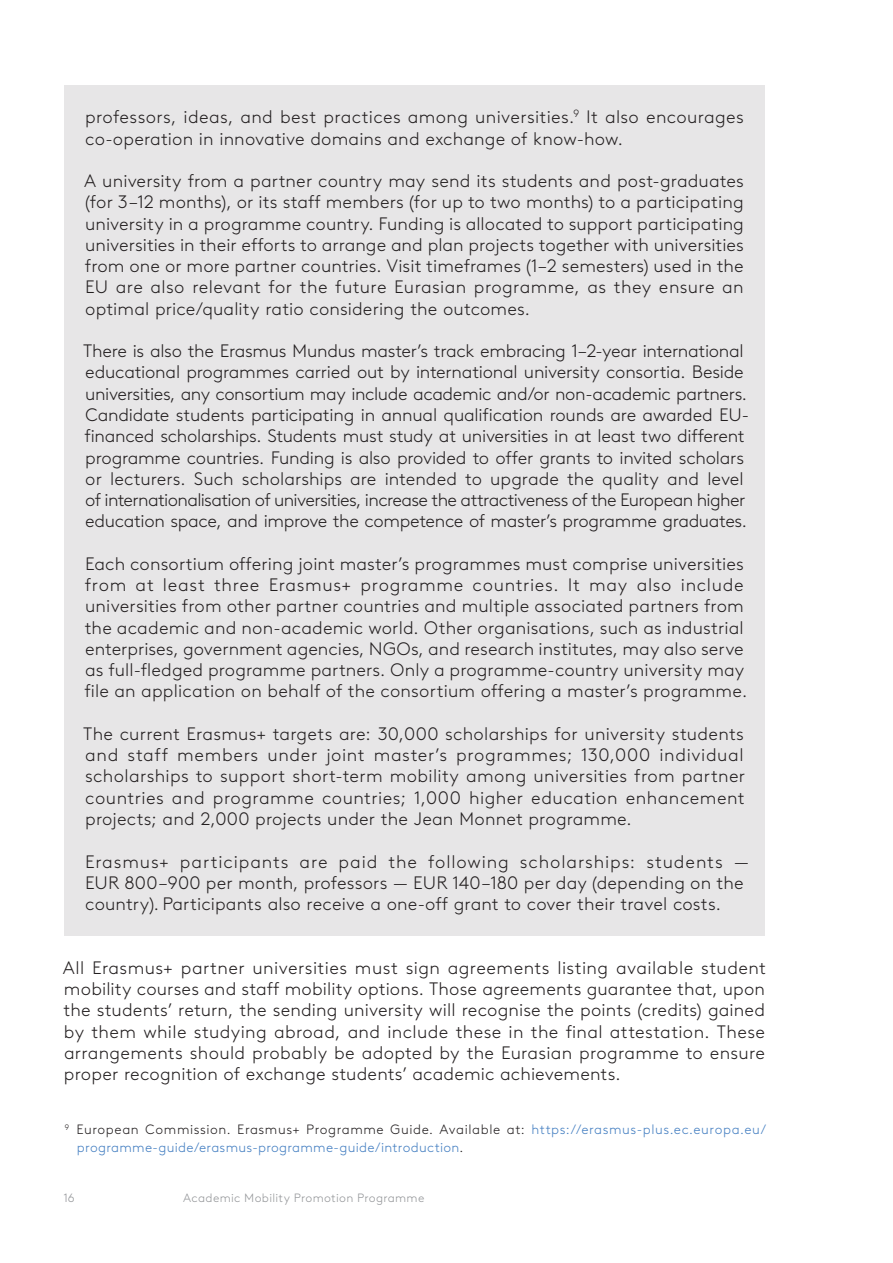
<style>
.page{position:relative;width:893px;height:1263px;background:#fff}
.page>*{position:absolute;margin:0;border:0;box-sizing:border-box;transform-origin:0 0}
.Vrezka_text-12pt{font:300 18px/21.3px "Brown LL Cyr";letter-spacing:.005em;color:#231f20}
.Vrezka_text-12pt-2{font:300 18px/21.3px "Brown LL Cyr";letter-spacing:-.015em;color:#231f20}
.Text-RU-12pt_EN{font:300 18px/21.3px "Brown LL Cyr";letter-spacing:.01em;color:#231f20;text-align:justify}
.Footnote-Text-9pt{font:300 13.5px/18px "Brown LL Cyr";letter-spacing:.04em;color:#437ec1}
.t1{font:300 12px "Brown LL Cyr";letter-spacing:.025em;color:#939598}
.s1{color:#231f20}
</style>
<div class="page">
<div style="left:65px;top:85px;width:700px;height:85px;background:#e7e6e7"></div>
<div style="left:65px;top:149px;width:700px;height:191px;background:#e7e6e7"></div>
<div style="left:65px;top:319px;width:700px;height:234px;background:#e7e6e7"></div>
<div style="left:65px;top:531px;width:700px;height:192px;background:#e7e6e7"></div>
<div style="left:65px;top:701px;width:700px;height:150px;background:#e7e6e7"></div>
<div style="left:65px;top:829px;width:700px;height:107px;background:#e7e6e7"></div>
<p class="Vrezka_text-12pt" style="left:85px;top:106px;width:660px">professors, ideas, and best practices among universities.<sup>9</sup> It also encourages co-operation in innovative domains and exchange of know-how.</p>
<p class="Vrezka_text-12pt" style="left:84px;top:170px;width:661px;text-align:justify">A university from a partner country may send its students and post-graduates (for 3–12 months), or its staff members (for up to two months) to a participating university in a programme country. Funding is allocated to support participating universities in their efforts to arrange and plan projects together with universities from one or more partner countries. Visit timeframes (1–2 semesters) used in the EU are also relevant for the future Eurasian programme, as they ensure an optimal price/quality ratio considering the outcomes.</p>
<p class="Vrezka_text-12pt-2" style="left:83px;top:340px;width:667px">There is also the Erasmus Mundus master’s track embracing 1–2-year international educational programmes carried out by international university consortia. Beside universities, any consortium may include academic and/or non-academic partners.<br>Candidate students participating in annual qualification rounds are awarded EU&shy;financed scholarships. Students must study at universities in at least two different programme countries. Funding is also provided to offer grants to invited scholars or lecturers. Such scholarships are intended to upgrade the quality and level of internationalisation of universities, increase the attractiveness of the European higher education space, and improve the competence of master’s programme graduates.</p>
<p class="Vrezka_text-12pt" style="left:84px;top:553px;width:664px">Each consortium offering joint master’s programmes must comprise universities from at least three Erasmus+ programme countries. It may also include universities from other partner countries and multiple associated partners from the academic and non-academic world. Other organisations, such as industrial enterprises, government agencies, NGOs, and research institutes, may also serve as full-fledged programme partners. Only a programme-country university may file an application on behalf of the consortium offering a master’s programme.</p>
<p class="Vrezka_text-12pt" style="left:83px;top:723px;width:663px;text-align:justify">The current Erasmus+ targets are: 30,000 scholarships for university students and staff members under joint master’s programmes; 130,000 individual scholarships to support short-term mobility among universities from partner countries and programme countries; 1,000 higher education enhancement projects; and 2,000 projects under the Jean Monnet programme.</p>
<p class="Vrezka_text-12pt" style="left:85px;top:851px;width:666px">Erasmus+ participants are paid the following scholarships: students —<br>EUR 800–900 per month, professors — EUR 140–180 per day (depending on the country). Participants also receive a one-off grant to cover their travel costs.</p>
<p class="Text-RU-12pt_EN" style="left:63px;top:957px;width:704px">All Erasmus+ partner universities must sign agreements listing available student mobility courses and staff mobility options. Those agreements guarantee that, upon the students’ return, the sending university will recognise the points (credits) gained by them while studying abroad, and include these in the final attestation. These arrangements should probably be adopted by the Eurasian programme to ensure proper recognition of exchange students’ academic achievements.</p>
<p class="Footnote-Text-9pt" style="left:77px;top:1121px;width:691px;text-indent:-12px"><sup>9</sup> <span class="s1">European Commission. Erasmus+ Programme Guide. Available at:</span> https://erasmus-plus.ec.europa.eu/ programme-guide/erasmus-programme-guide/introduction<span class="s1">.</span></p>
<p class="t1" style="left:64px;top:1191px;width:12px">16</p>
<p class="t1" style="left:183px;top:1191px;width:243px">Academic Mobility Promotion Programme</p>
</div>
